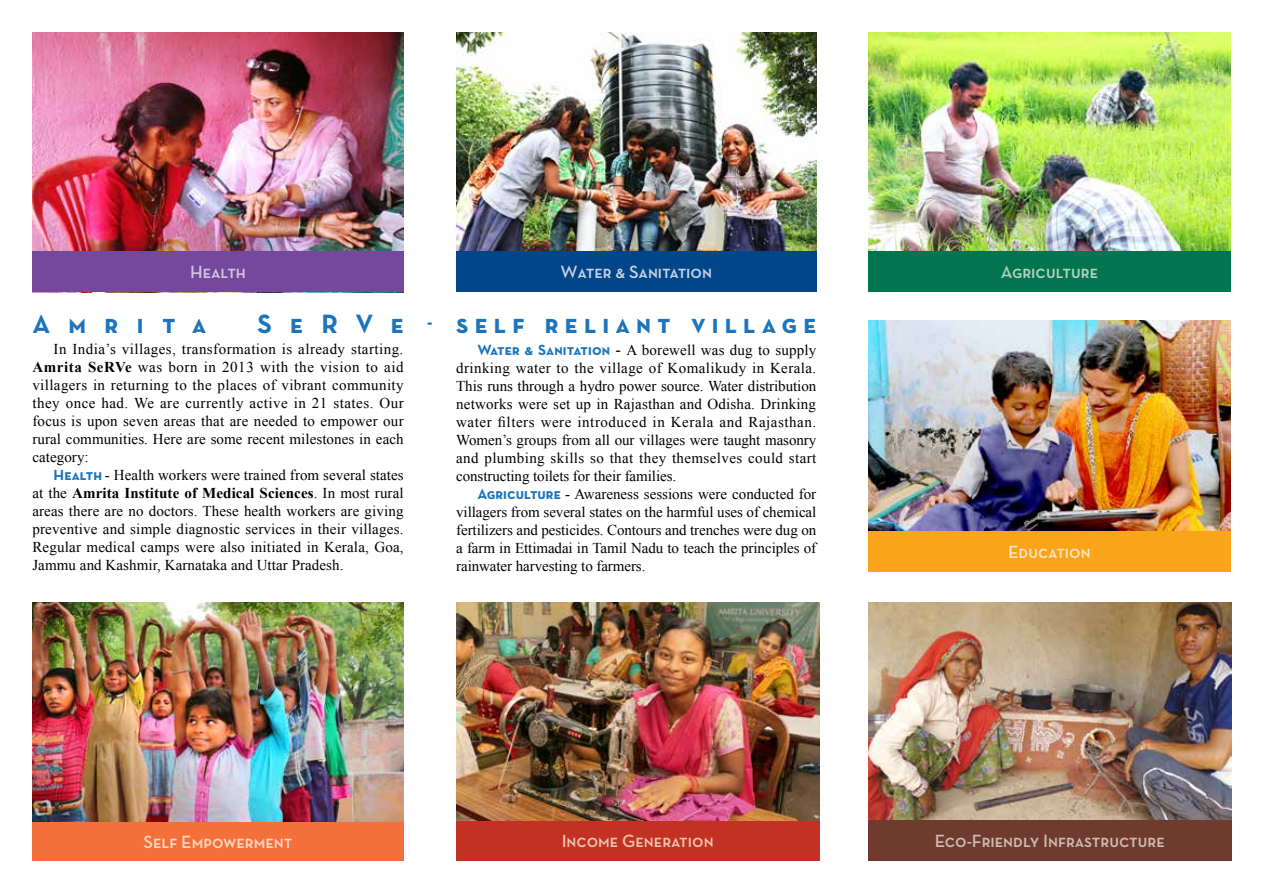
<style>
.page{position:relative;width:1263px;height:893px;background:#fff}
.page>*{position:absolute;margin:0;border:0;box-sizing:border-box;transform-origin:0 0}
.t1{font:27px "Neutra Text Bold SC";letter-spacing:.225em;color:#1c75bc}
.t2{font:18px "Neutra Text Demi SC";color:#cdbab0}
.t3{font:18px "Neutra Text Demi SC";color:#edc2b0}
.t4{font:18px "Neutra Text Demi SC";color:#cbd1e5}
.t5{font:18px "Neutra Text Demi SC";color:#fdd7c1}
.t6{font:18px "Neutra Text Demi SC";color:#b5d1c4}
.t7{font:18px "Neutra Text Demi SC";color:#ffe4c1}
.t8{font:18px "Neutra Text Demi SC";color:#d0c5e1}
.t9{font:15px/18px "Times New Roman";letter-spacing:.005em;color:#000;text-align:justify}
.s1{font-family:"Neutra Text Demi Alt"}
.s2{font-weight:700}
.s3{font-family:"Neutra Text Bold SC";color:#1c75bc}
.s4{font-size:16.5px}
</style>
<div class="page">
<img style="left:32px;top:602px;width:372px;height:220px">
<img style="left:32px;top:32px;width:372px;height:219px">
<img style="left:868px;top:602px;width:363px;height:218px">
<img style="left:456px;top:32px;width:360px;height:219px">
<img style="left:456px;top:602px;width:363px;height:219px">
<div style="left:456px;top:821px;width:363px;height:39px;background:#c23122"></div>
<div style="left:32px;top:822px;width:372px;height:39px;background:#f3703a"></div>
<div style="left:32px;top:251px;width:372px;height:41px;background:#74489d"></div>
<img style="left:868px;top:320px;width:362px;height:211px">
<div style="left:868px;top:531px;width:362px;height:41px;background:#faa41a"></div>
<div style="left:456px;top:251px;width:360px;height:41px;background:#00478a"></div>
<div style="left:868px;top:820px;width:363px;height:41px;background:#6f3b2f"></div>
<img style="left:868px;top:32px;width:362px;height:219px">
<div style="left:868px;top:251px;width:362px;height:41px;background:#007550"></div>
<p class="t8" style="left:190px;top:261px;width:58px">Health</p>
<p class="t4" style="left:560px;top:261px;width:153px"><span class="s1">W</span>ater &amp; Sanitation</p>
<h1 class="t1" style="left:32px;top:307px;width:175px">Amrita</h1>
<h1 class="t1" style="left:257px;top:307px;width:560px">S e R V e <sup>-</sup> self reliant village</h1>
<p class="t9" style="left:32px;top:340px;width:373px;text-indent:21px">In India’s villages, transformation is already starting.<br><span class="s2">Amrita SeRVe</span> was born in 2013 with the vision to aid villagers in returning to the places of vibrant community they once had. We are currently active in 21 states. Our focus is upon seven areas that are needed to empower our rural communities. Here are some recent milestones in each category:</p>
<p class="t9" style="left:32px;top:466px;width:373px;text-indent:21px"><span class="s3">Health</span> - Health workers were trained from several states at the <span class="s2">Amrita Institute of Medical Sciences</span>. In most rural areas there are no doctors. These health workers are giving preventive and simple diagnostic services in their villages.<br>Regular medical camps were also initiated in Kerala, Goa, Jammu and Kashmir, Karnataka and Uttar Pradesh.</p>
<p class="t9" style="left:456px;top:341px;width:362px;text-indent:21px"><span class="s3">Water &amp; Sanitation</span> <span class="s4">-</span> A borewell was dug to supply drinking water to the village of Komalikudy in Kerala.<br>This runs through a hydro power source. Water distribution networks were set up in Rajasthan and Odisha. Drinking water filters were introduced in Kerala and Rajasthan.<br>Women’s groups from all our villages were taught masonry and plumbing skills so that they themselves could start constructing toilets for their families.</p>
<p class="t9" style="left:456px;top:485px;width:362px;text-indent:21px"><span class="s3">Agriculture</span> - Awareness sessions were conducted for villagers from several states on the harmful uses of chemical fertilizers and pesticides. Contours and trenches were dug on a farm in Ettimadai in Tamil Nadu to teach the principles of rainwater harvesting to farmers.</p>
<p class="t5" style="left:143px;top:830px;width:151px">Self Empowerment</p>
<p class="t3" style="left:562px;top:830px;width:153px">Income Generation</p>
<p class="t6" style="left:1001px;top:261px;width:99px">Agriculture</p>
<p class="t7" style="left:1008px;top:540px;width:84px">Education</p>
<p class="t2" style="left:935px;top:830px;width:231px">Eco-Friendly Infrastructure</p>
</div>
